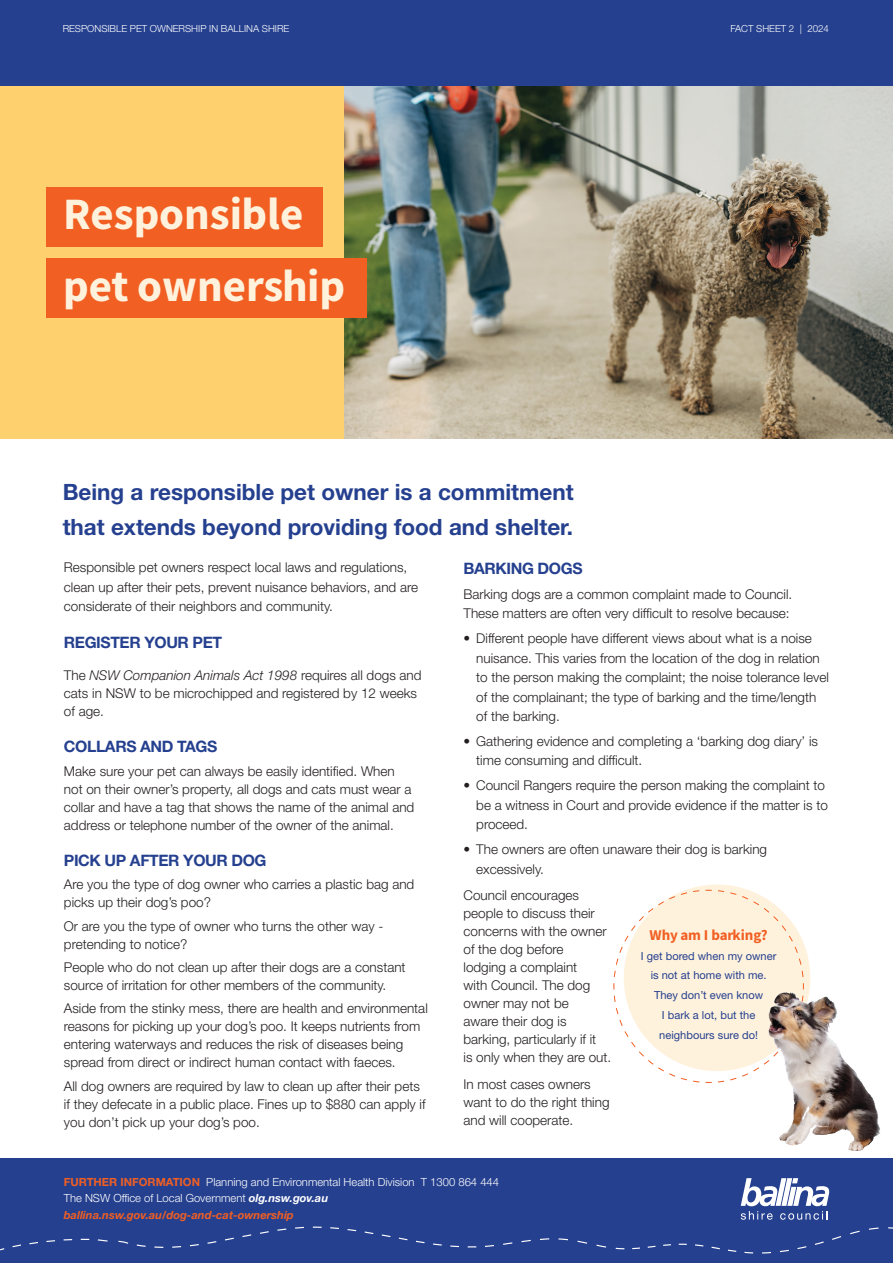
<style>
.page{position:relative;width:893px;height:1263px;background:#fff}
.page>*{position:absolute;margin:0;border:0;box-sizing:border-box;transform-origin:0 0}
.t1{font:45px "Source Sans Variable";color:#fff2dd}
.Intro_text{font:700 22.5px/34.5px "Helvetica Neue LT Std";color:#25408f}
.Subheading{font:700 15.75px "Helvetica Neue LT Std";letter-spacing:-.025em;color:#25408f}
.body_copy_9pt_light{font:700 15.75px "Helvetica Neue LT Std";letter-spacing:-.025em;color:#25408f}
.t2{font:15px "Source Sans Variable";color:#f15f23}
.body_copy_with_dot_points{font:300 13.5px/18px "Helvetica Neue LT Std";color:#231f20}
.body_copy_9pt_light-2{font:300 13.5px/18px "Helvetica Neue LT Std";color:#231f20}
.t3{font:300 11.25px "Helvetica Neue LT Std";color:#fff}
.t4{font:italic 700 11.25px "Helvetica Neue LT Std";color:#f15f23}
.t5{font:11.1px/19.8px "Helvetica Neue LT Std";color:#25408f;text-align:center}
.body_copy_9pt_light-3{font:300 9.75px "Helvetica Neue LT Std";color:#fff}
.s1{font-style:italic}
.s2{font-weight:700;color:#f15f23}
.s3{font-weight:700;font-style:italic}
</style>
<div class="page">
<div style="left:0;top:1159px;width:893px;height:104px;background:#25408f"></div>
<div style="left:0;top:0;width:893px;height:87px;background:#25408f"></div>
<svg style="left:741px;top:1178px;width:89px;height:42px"></svg>
<svg style="left:0;top:1226px;width:893px;height:28px"></svg>
<div style="left:0;top:87px;width:893px;height:352px;background:#ffd06e"></div>
<img style="left:344px;top:87px;width:549px;height:352px">
<div style="left:46px;top:187px;width:277px;height:59px;background:#f15f23"></div>
<svg style="left:613px;top:889px;width:191px;height:194px"></svg>
<img style="left:757px;top:984px;width:124px;height:167px">
<div style="left:46px;top:259px;width:321px;height:59px;background:#f15f23"></div>
<p class="body_copy_9pt_light-3" style="left:63px;top:23px;width:228px">RESPONSIBLE PET OWNERSHIP IN BALLINA SHIRE</p>
<p class="body_copy_9pt_light-3" style="left:730px;top:23px;width:100px">FACT SHEET 2 | 2024</p>
<p class="t1" style="left:63px;top:187px;width:242px">Responsible</p>
<p class="t1" style="left:63px;top:259px;width:283px">pet ownership</p>
<p class="Intro_text" style="left:63px;top:474px;width:513px">Being a responsible pet owner is a commitment that extends beyond providing food and shelter.</p>
<p class="body_copy_9pt_light-2" style="left:64px;top:557px;width:356px;line-height:19.5px">Responsible pet owners respect local laws and regulations, clean up after their pets, prevent nuisance behaviors, and are considerate of their neighbors and community.</p>
<p class="body_copy_9pt_light" style="left:64px;top:632px;width:160px">REGISTER YOUR PET</p>
<p class="body_copy_with_dot_points" style="left:64px;top:666px;width:359px">The <span class="s1">NSW Companion Animals Act 1998</span> requires all dogs and cats in NSW to be microchipped and registered by 12 weeks of age.</p>
<p class="Subheading" style="left:64px;top:737px;width:155px">COLLARS AND TAGS</p>
<p class="body_copy_with_dot_points" style="left:64px;top:761px;width:352px">Make sure your pet can always be easily identified. When not on their owner’s property, all dogs and cats must wear a collar and have a tag that shows the name of the animal and address or telephone number of the owner of the animal.</p>
<p class="Subheading" style="left:64px;top:851px;width:204px">PICK UP AFTER YOUR DOG</p>
<p class="body_copy_with_dot_points" style="left:64px;top:875px;width:352px">Are you the type of dog owner who carries a plastic bag and picks up their dog’s poo?</p>
<p class="body_copy_with_dot_points" style="left:64px;top:916px;width:321px">Or are you the type of owner who turns the other way - pretending to notice?</p>
<p class="body_copy_with_dot_points" style="left:64px;top:958px;width:343px">People who do not clean up after their dogs are a constant source of irritation for other members of the community.</p>
<p class="body_copy_with_dot_points" style="left:64px;top:999px;width:365px">Aside from the stinky mess, there are health and environmental reasons for picking up your dog’s poo. It keeps nutrients from entering waterways and reduces the risk of diseases being spread from direct or indirect human contact with faeces.</p>
<p class="body_copy_with_dot_points" style="left:64px;top:1076px;width:363px">All dog owners are required by law to clean up after their pets if they defecate in a public place. Fines up to $880 can apply if you don’t pick up your dog’s poo.</p>
<p class="body_copy_9pt_light" style="left:463px;top:559px;width:121px">BARKING DOGS</p>
<p class="body_copy_9pt_light-2" style="left:463px;top:584px;width:330px;line-height:19.5px">Barking dogs are a common complaint made to Council.<br>These matters are often very difficult to resolve because:</p>
<p class="body_copy_with_dot_points" style="left:476px;top:628px;width:354px;line-height:19.5px;text-indent:-13px">• Different people have different views about what is a noise nuisance. This varies from the location of the dog in relation to the person making the complaint; the noise tolerance level of the complainant; the type of barking and the time/length of the barking.</p>
<p class="body_copy_with_dot_points" style="left:476px;top:731px;width:343px;line-height:19.5px;text-indent:-13px">• Gathering evidence and completing a ‘barking dog diary’ is time consuming and difficult.</p>
<p class="body_copy_with_dot_points" style="left:476px;top:775px;width:353px;line-height:19.5px;text-indent:-13px">• Council Rangers require the person making the complaint to be a witness in Court and provide evidence if the matter is to proceed.</p>
<p class="body_copy_with_dot_points" style="left:476px;top:839px;width:292px;line-height:19.5px;text-indent:-13px">• The owners are often unaware their dog is barking excessively.</p>
<p class="body_copy_9pt_light-2" style="left:463px;top:886px;width:149px">Council encourages people to discuss their concerns with the owner of the dog before<br>lodging a complaint<br>with Council. The dog owner may not be<br>aware their dog is barking, particularly if it<br>is only when they are out.</p>
<p class="body_copy_9pt_light-2" style="left:463px;top:1074px;width:148px">In most cases owners want to do the right thing and will cooperate.</p>
<p class="t2" style="left:649px;top:926px;width:120px">Why am I barking?</p>
<p class="t5" style="left:641px;top:945px;width:137px">I get bored when my owner is not at home with me.<br>They don’t even know<br>I bark a lot, but the neighbours sure do!</p>
<p class="t3" style="left:64px;top:1175px;width:437px"><span class="s2">FURTHER INFORMATION</span> Planning and Environmental Health Division T 1300 864 444</p>
<p class="t3" style="left:64px;top:1191px;width:266px">The NSW Office of Local Government <span class="s3">olg.nsw.gov.au</span></p>
<p class="t4" style="left:64px;top:1208px;width:232px">ballina.nsw.gov.au/dog-and-cat-ownership</p>
</div>
